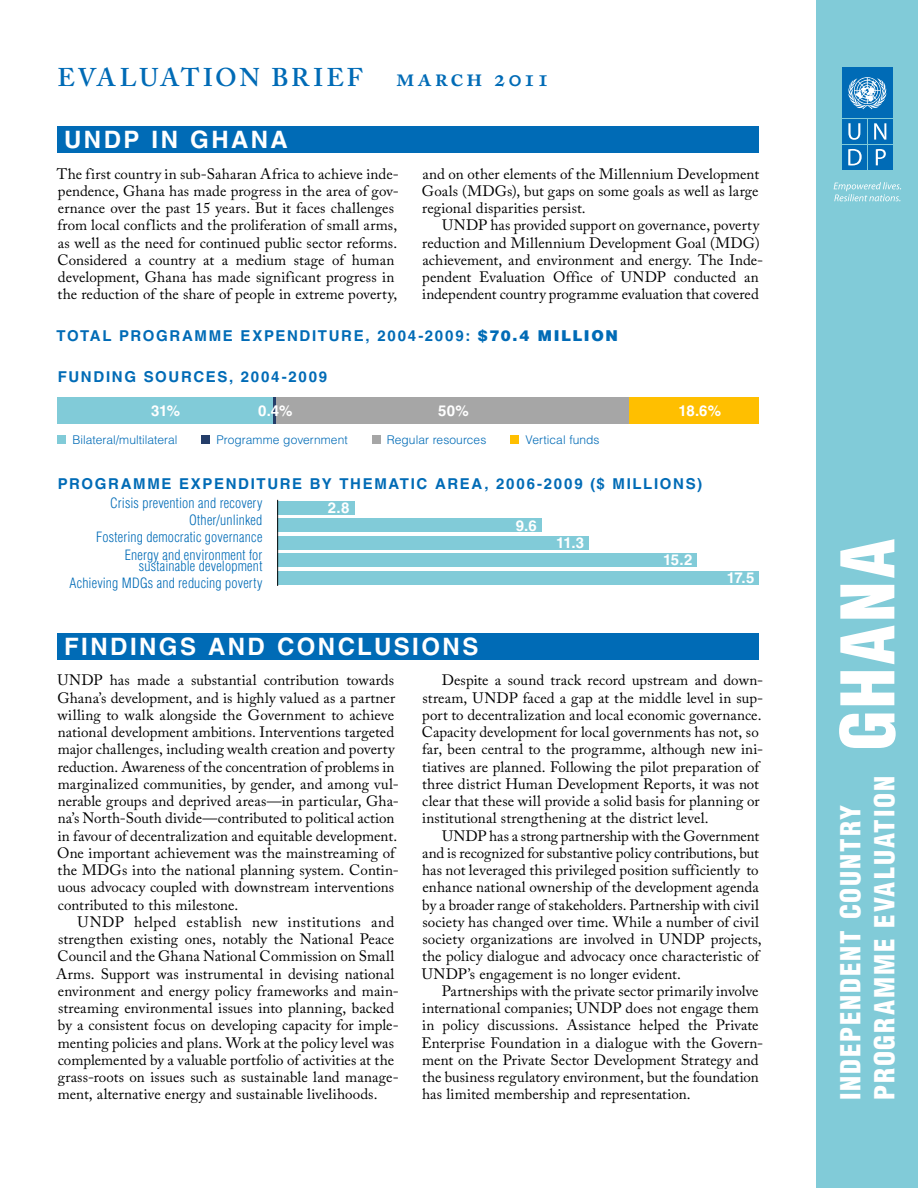
<style>
.page{position:relative;width:918px;height:1188px;background:#fff}
.page>*{position:absolute;margin:0;border:0;box-sizing:border-box;transform-origin:0 0}
.t1{font:900 condensed 72px "Helvetica LT Std";letter-spacing:.045em;color:#fff}
.t2{font:900 condensed 27px/33.8px "Helvetica LT Std";letter-spacing:.07em;color:#fff}
.t3{font:600 25.5px "Adobe Caslon Pro";letter-spacing:.1em;color:#006bb6}
.t4{font:700 24px "Helvetica LT Std";letter-spacing:.1em;color:#fff}
.t5{font:15px/17.2px "Adobe Caslon Pro";letter-spacing:.005em;color:#000}
.t6{font:700 15px "Helvetica LT Std";letter-spacing:.11em;color:#006bb6}
.t7{font:700 15px "Helvetica LT Std";letter-spacing:-.035em;color:#fff}
.t8{font:300 condensed 13.8px/17.2px "Helvetica LT Std";letter-spacing:.015em;color:#006bb6;text-align:right}
.t9{font:300 12px "Helvetica LT Std";letter-spacing:.005em;color:#006bb6}
.s1{font-weight:900}
</style>
<div class="page">
<div style="left:57px;top:126px;width:702px;height:27px;background:#006bb6"></div>
<div style="left:57px;top:633px;width:702px;height:27px;background:#006bb6"></div>
<div style="left:817px;top:0;width:101px;height:1188px;background:#81cbd8"></div>
<div style="left:277px;top:501px;width:77px;height:14px;background:#81cbd8"></div>
<div style="left:277px;top:519px;width:265px;height:13px;background:#81cbd8"></div>
<div style="left:277px;top:536px;width:312px;height:14px;background:#81cbd8"></div>
<div style="left:277px;top:554px;width:420px;height:13px;background:#81cbd8"></div>
<div style="left:277px;top:571px;width:482px;height:13px;background:#81cbd8"></div>
<div style="left:57px;top:397px;width:216px;height:27px;background:#81cbd8"></div>
<hr style="left:273px;top:397px;width:3px;height:27px;background:#243d69">
<div style="left:276px;top:397px;width:354px;height:27px;background:#a6a6a6"></div>
<div style="left:630px;top:397px;width:129px;height:27px;background:#ffbf00"></div>
<div style="left:57px;top:435px;width:9px;height:9px;background:#81cbd8"></div>
<div style="left:201px;top:435px;width:9px;height:9px;background:#243d69"></div>
<div style="left:372px;top:435px;width:9px;height:9px;background:#a6a6a6"></div>
<div style="left:510px;top:435px;width:9px;height:9px;background:#ffbf00"></div>
<hr style="left:277px;top:500px;width:1px;height:86px;background:#000">
<div style="left:842px;top:119px;width:25px;height:25px;background:#006bb6"></div>
<svg style="left:848px;top:123px;width:12px;height:17px"></svg>
<div style="left:868px;top:119px;width:24px;height:25px;background:#006bb6"></div>
<svg style="left:874px;top:123px;width:12px;height:17px"></svg>
<div style="left:868px;top:145px;width:24px;height:24px;background:#006bb6"></div>
<svg style="left:876px;top:149px;width:10px;height:16px"></svg>
<div style="left:842px;top:145px;width:25px;height:24px;background:#006bb6"></div>
<svg style="left:848px;top:149px;width:14px;height:16px"></svg>
<div style="left:842px;top:68px;width:50px;height:50px;background:#006bb6"></div>
<svg style="left:848px;top:77px;width:39px;height:32px"></svg>
<svg style="left:834px;top:182px;width:67px;height:19px"></svg>
<h3 class="t3" style="left:58px;top:63px;width:307px">EVALUATION BRIEF</h3>
<h3 class="t3" style="left:396px;top:63px;width:155px">march 2011</h3>
<h3 class="t4" style="left:64px;top:125px;width:225px">UNDP IN GHANA</h3>
<p class="t5" style="left:57px;top:165px;width:344px">The first country in sub-Saharan Africa to achieve inde&shy;pendence, Ghana has made progress in the area of gov&shy;ernance over the past 15 years. But it faces challenges from local conflicts and the proliferation of small arms, as well as the need for continued public sector reforms.<br>Considered a country at a medium stage of human development, Ghana has made significant progress in the reduction of the share of people in extreme poverty,</p>
<p class="t5" style="left:422px;top:165px;width:339px;text-align:justify">and on other elements of the Millennium Development Goals (MDGs), but gaps on some goals as well as large regional disparities persist.</p>
<p class="t5" style="left:422px;top:217px;width:343px;text-indent:20px">UNDP has provided support on governance, poverty reduction and Millennium Development Goal (MDG) achievement, and environment and energy. The Inde&shy;pendent Evaluation Office of UNDP conducted an independent country programme evaluation that covered</p>
<p class="t6" style="left:56px;top:327px;width:563px">TOTAL PROGRAMME EXPENDITURE, 2004-2009: <span class="s1">$70.4 MILLION</span></p>
<p class="t6" style="left:58px;top:368px;width:271px">FUNDING SOURCES, 2004-2009</p>
<p class="t7" style="left:151px;top:402px;width:31px">31%</p>
<p class="t7" style="left:258px;top:402px;width:36px">0.4%</p>
<p class="t7" style="left:438px;top:402px;width:32px">50%</p>
<p class="t7" style="left:679px;top:402px;width:44px">18.6%</p>
<p class="t9" style="left:72px;top:432px;width:107px">Bilateral/multilateral</p>
<p class="t9" style="left:216px;top:432px;width:133px">Programme government</p>
<p class="t9" style="left:387px;top:432px;width:101px">Regular resources</p>
<p class="t9" style="left:525px;top:432px;width:76px">Vertical funds</p>
<p class="t6" style="left:58px;top:474px;width:646px">PROGRAMME EXPENDITURE BY THEMATIC AREA, 2006-2009 ($ MILLIONS)</p>
<p class="t8" style="left:96px;top:494px;width:168px">Crisis prevention and recovery<br>Other/unlinked<br>Fostering democratic governance<br>Energy and environment for</p>
<p class="t8" style="left:70px;top:557px;width:194px">sustainable development<br>Achieving MDGs and reducing poverty</p>
<p class="t7" style="left:328px;top:499px;width:23px">2.8</p>
<h3 class="t4" style="left:64px;top:632px;width:416px">FINDINGS AND CONCLUSIONS</h3>
<p class="t7" style="left:516px;top:516px;width:22px">9.6</p>
<p class="t7" style="left:556px;top:534px;width:29px">11.3</p>
<p class="t7" style="left:663px;top:551px;width:31px">15.2</p>
<p class="t7" style="left:727px;top:568px;width:29px">17.5</p>
<p class="t5" style="left:57px;top:672px;width:343px">UNDP has made a substantial contribution towards Ghana’s development, and is highly valued as a partner willing to walk alongside the Government to achieve national development ambitions. Interventions targeted major challenges, including wealth creation and poverty reduction. Awareness of the concentration of problems in marginalized communities, by gender, and among vul&shy;nerable groups and deprived areas—in particular, Gha&shy;na’s North-South divide—contributed to political action in favour of decentralization and equitable development.<br>One important achievement was the mainstreaming of the MDGs into the national planning system. Contin&shy;uous advocacy coupled with downstream interventions contributed to this milestone.</p>
<p class="t5" style="left:56px;top:913px;width:344px;text-indent:22px">UNDP helped establish new institutions and strengthen existing ones, notably the National Peace Council and the Ghana National Commission on Small Arms. Support was instrumental in devising national environment and energy policy frameworks and main&shy;streaming environmental issues into planning, backed by a consistent focus on developing capacity for imple&shy;menting policies and plans. Work at the policy level was complemented by a valuable portfolio of activities at the grass-roots on issues such as sustainable land manage&shy;ment, alternative energy and sustainable livelihoods.</p>
<p class="t5" style="left:422px;top:672px;width:343px;text-indent:20px">Despite a sound track record upstream and down&shy;stream, UNDP faced a gap at the middle level in sup&shy;port to decentralization and local economic governance.<br>Capacity development for local governments has not, so far, been central to the programme, although new ini&shy;tiatives are planned. Following the pilot preparation of three district Human Development Reports, it was not clear that these will provide a solid basis for planning or institutional strengthening at the district level.</p>
<p class="t5" style="left:422px;top:827px;width:341px;text-indent:20px">UNDP has a strong partnership with the Government and is recognized for substantive policy contributions, but has not leveraged this privileged position sufficiently to enhance national ownership of the development agenda by a broader range of stakeholders. Partnership with civil society has changed over time. While a number of civil society organizations are involved in UNDP projects, the policy dialogue and advocacy once characteristic of UNDP’s engagement is no longer evident.</p>
<p class="t5" style="left:421px;top:982px;width:343px;text-indent:20px">Partnerships with the private sector primarily involve international companies; UNDP does not engage them in policy discussions. Assistance helped the Private Enterprise Foundation in a dialogue with the Govern&shy;ment on the Private Sector Development Strategy and the business regulatory environment, but the foundation has limited membership and representation.</p>
<h1 class="t1" style="left:822px;top:750px;width:213px;rotate:-90deg">GHANA</h1>
<h2 class="t2" style="left:834px;top:1100px;width:326px;rotate:-90deg">INDEPENDENT COUNTRY<br>PROGRAMME EVALUATION</h2>
</div>
